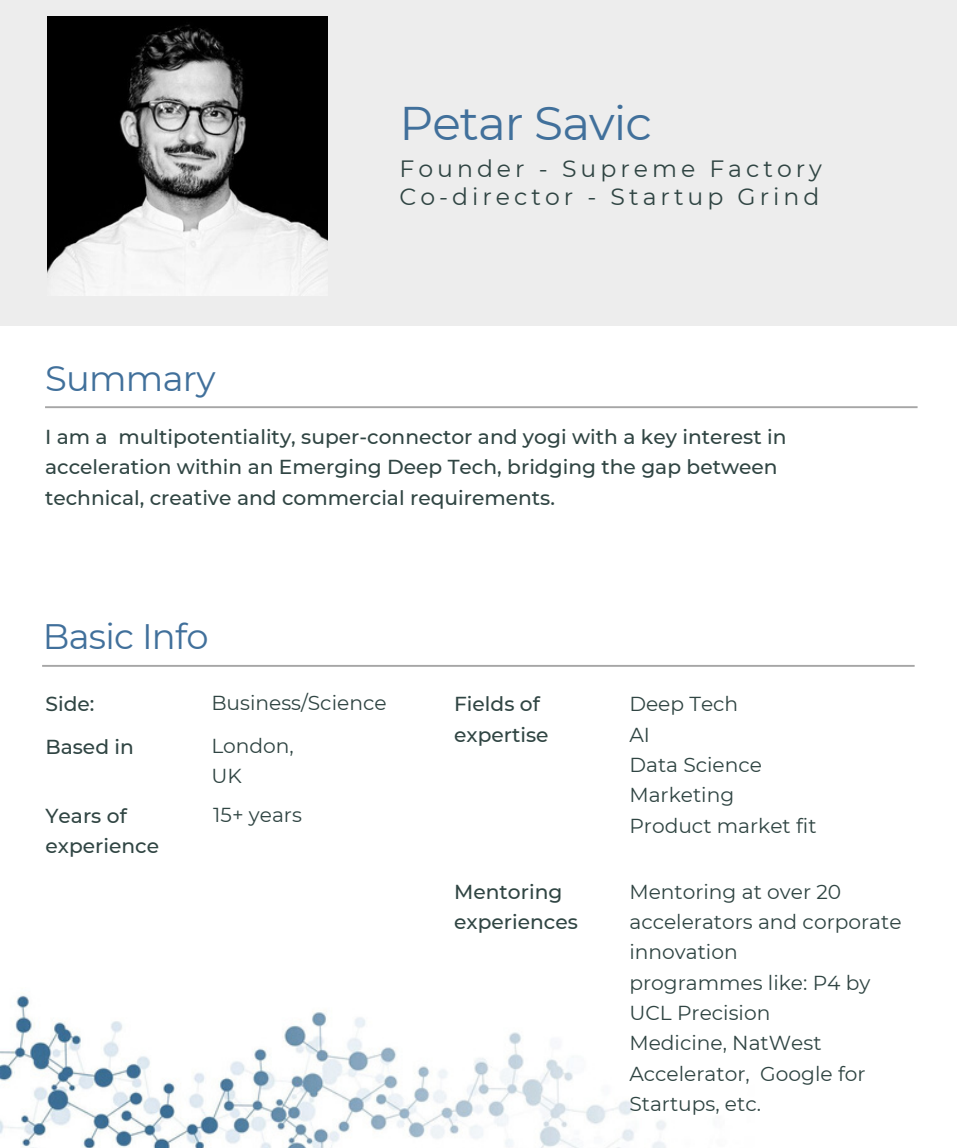
<style>
.page{position:relative;width:957px;height:1148px;background:#fff}
.page>*{position:absolute;margin:0;border:0;box-sizing:border-box;transform-origin:0 0}
.t1{font:47.02px "Montserrat";letter-spacing:-.02em;color:#41709b}
.t2{font:35.32px "Montserrat";letter-spacing:-.02em;color:#41709b}
.t3{font:23.62px/27.7px "Montserrat";letter-spacing:.17em;color:#304543}
.t4{font:500 20.25px/30.4px "Montserrat";color:#304543}
.t5{font:20.25px/30.4px "Montserrat";color:#304543}
</style>
<div class="page">
<div style="left:0;top:0;width:957px;height:326px;background:#ededed"></div>
<svg style="left:42px;top:665px;width:872px;height:2px;background:#adadad"></svg>
<svg style="left:45px;top:406px;width:872px;height:2px;background:#b0b0b0"></svg>
<img style="left:47px;top:17px;width:280px;height:278px">
<img style="left:0;top:995px;width:666px;height:152px">
<h1 class="t1" style="left:399px;top:94px;width:254px">Petar Savic</h1>
<p class="t3" style="left:399px;top:155px;width:424px">Founder - Supreme Factory<br>Co-director - Startup Grind</p>
<h2 class="t2" style="left:45px;top:356px;width:172px">Summary</h2>
<p class="t4" style="left:45px;top:421px;width:743px">I am a multipotentiality, super-connector and yogi with a key interest in acceleration within an Emerging Deep Tech, bridging the gap between technical, creative and commercial requirements.</p>
<h2 class="t2" style="left:43px;top:614px;width:167px">Basic Info</h2>
<p class="t4" style="left:45px;top:689px;width:50px">Side:</p>
<p class="t5" style="left:211px;top:688px;width:177px">Business/Science</p>
<p class="t4" style="left:45px;top:731px;width:90px">Based in</p>
<p class="t5" style="left:211px;top:730px;width:84px">London,<br>UK</p>
<p class="t4" style="left:45px;top:800px;width:115px">Years of experience</p>
<p class="t5" style="left:213px;top:799px;width:90px">15+ years</p>
<p class="t4" style="left:454px;top:689px;width:96px">Fields of expertise</p>
<p class="t5" style="left:629px;top:689px;width:189px">Deep Tech<br>AI<br>Data Science<br>Marketing<br>Product market fit</p>
<p class="t4" style="left:454px;top:876px;width:125px">Mentoring experiences</p>
<p class="t5" style="left:629px;top:876px;width:274px">Mentoring at over 20 accelerators and corporate innovation<br>programmes like: P4 by<br>UCL Precision<br>Medicine, NatWest<br>Accelerator, Google for<br>Startups, etc.</p>
</div>
